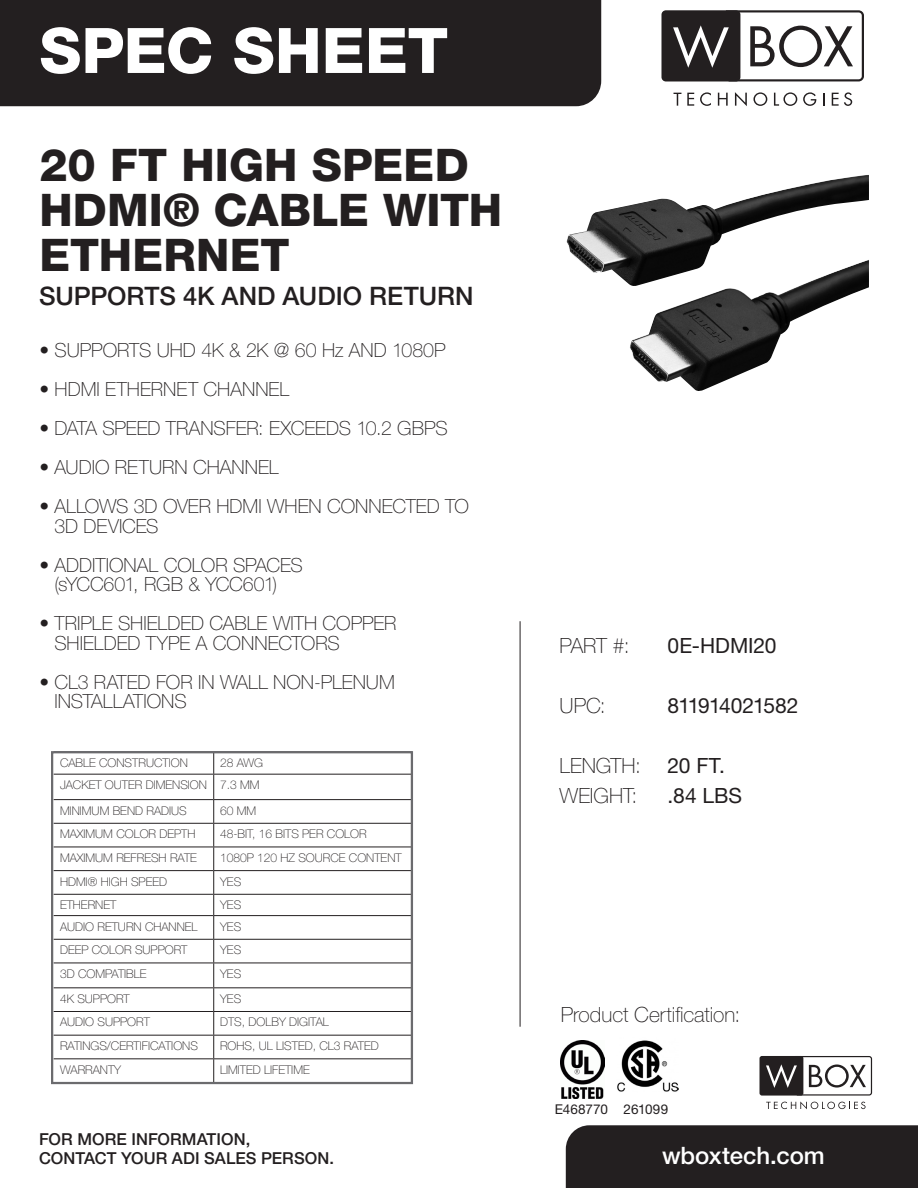
<style>
.page{position:relative;width:918px;height:1188px;background:#fff}
.page>*{position:absolute;margin:0;border:0;box-sizing:border-box;transform-origin:0 0}
.t1{font:800 62.85px "Helvetica Neue LT Std";color:#fff}
.t2{font:800 45px/45px "Helvetica Neue LT Std";letter-spacing:.005em;color:#231f20}
.t3{font:500 25.5px "Helvetica Neue LT Std";color:#231f20}
.t4{font:500 24px "Helvetica Neue LT Std";color:#fff}
.t5{font:100 21px "Helvetica Neue LT Std";color:#231f20}
.t6{font:21px "Helvetica Neue LT Std";letter-spacing:-.005em;color:#231f20}
.t7{font:21px "Helvetica Neue LT Std";letter-spacing:-.04em;color:#231f20}
.t8{font:100 19.5px/19.5px "Helvetica Neue LT Std";color:#231f20}
.t9{font:500 16.5px/19.8px "Helvetica Neue LT Std";letter-spacing:.005em;color:#231f20}
.t10{font:13.5px "Helvetica Neue LT Std";letter-spacing:-.005em;color:#231f20}
.Specifications{font:100 12px "Helvetica Neue LT Std";color:#231f20}
</style>
<div class="page">
<div style="left:661px;top:10px;width:79px;height:71px;background:#231f20;border-radius:4px"></div>
<svg style="left:673px;top:10px;width:191px;height:71px"></svg>
<svg style="left:674px;top:93px;width:7px;height:13px"></svg>
<svg style="left:687px;top:93px;width:7px;height:13px"></svg>
<svg style="left:700px;top:92px;width:11px;height:14px"></svg>
<svg style="left:718px;top:93px;width:10px;height:13px"></svg>
<svg style="left:735px;top:92px;width:12px;height:14px"></svg>
<svg style="left:753px;top:92px;width:14px;height:14px"></svg>
<svg style="left:774px;top:92px;width:23px;height:14px"></svg>
<svg style="left:803px;top:92px;width:13px;height:14px"></svg>
<svg style="left:823px;top:93px;width:1px;height:13px"></svg>
<svg style="left:832px;top:92px;width:20px;height:14px"></svg>
<div style="left:0;top:0;width:601px;height:106px;background:#231f20"></div>
<div style="left:566px;top:1125px;width:352px;height:63px;background:#231f20"></div>
<div style="left:760px;top:1056px;width:43px;height:40px;background:#231f20;border-radius:2px"></div>
<svg style="left:766px;top:1056px;width:106px;height:53px"></svg>
<hr style="left:520px;top:621px;width:1px;height:406px;background:#231f20">
<img style="left:566px;top:175px;width:303px;height:216px">
<svg style="left:54px;top:754px;width:356px;height:327px"></svg>
<hr style="left:54px;top:774px;width:160px;height:1px;background:#231f20">
<hr style="left:214px;top:774px;width:198px;height:1px;background:#231f20">
<svg style="left:213px;top:754px;width:1px;height:327px"></svg>
<hr style="left:54px;top:799px;width:160px;height:1px;background:#231f20">
<hr style="left:214px;top:799px;width:198px;height:1px;background:#231f20">
<hr style="left:54px;top:823px;width:160px;height:1px;background:#231f20">
<hr style="left:214px;top:823px;width:198px;height:1px;background:#231f20">
<hr style="left:54px;top:847px;width:160px;height:1px;background:#231f20">
<hr style="left:214px;top:847px;width:198px;height:1px;background:#231f20">
<hr style="left:54px;top:870px;width:160px;height:1px;background:#231f20">
<hr style="left:214px;top:870px;width:198px;height:1px;background:#231f20">
<hr style="left:54px;top:894px;width:160px;height:1px;background:#231f20">
<hr style="left:214px;top:894px;width:198px;height:1px;background:#231f20">
<hr style="left:54px;top:915px;width:160px;height:1px;background:#231f20">
<hr style="left:214px;top:915px;width:198px;height:1px;background:#231f20">
<hr style="left:54px;top:939px;width:160px;height:1px;background:#231f20">
<hr style="left:214px;top:939px;width:198px;height:1px;background:#231f20">
<hr style="left:54px;top:963px;width:160px;height:1px;background:#231f20">
<hr style="left:214px;top:963px;width:198px;height:1px;background:#231f20">
<hr style="left:54px;top:987px;width:160px;height:1px;background:#231f20">
<hr style="left:214px;top:987px;width:198px;height:1px;background:#231f20">
<hr style="left:54px;top:1011px;width:160px;height:1px;background:#231f20">
<hr style="left:214px;top:1011px;width:198px;height:1px;background:#231f20">
<hr style="left:54px;top:1035px;width:160px;height:1px;background:#231f20">
<hr style="left:214px;top:1035px;width:198px;height:1px;background:#231f20">
<hr style="left:54px;top:1058px;width:160px;height:1px;background:#231f20">
<hr style="left:214px;top:1058px;width:198px;height:1px;background:#231f20">
<div style="left:51px;top:751px;width:362px;height:333px;border:2px solid #6b6b6e"></div>
<img style="left:561px;top:1041px;width:43px;height:58px">
<img style="left:617px;top:1040px;width:61px;height:52px">
<h1 class="t1" style="left:39px;top:13px;width:410px">SPEC SHEET</h1>
<p class="t2" style="left:39px;top:142px;width:464px">20 FT HIGH SPEED<br>HDMI® CABLE WITH<br>ETHERNET</p>
<p class="t3" style="left:39px;top:281px;width:436px">SUPPORTS 4K AND AUDIO RETURN</p>
<p class="t8" style="left:39px;top:340px;width:408px">• SUPPORTS UHD 4K &amp; 2K @ 60 Hz AND 1080P</p>
<p class="t8" style="left:39px;top:379px;width:251px">• HDMI ETHERNET CHANNEL</p>
<p class="t8" style="left:39px;top:418px;width:410px">• DATA SPEED TRANSFER: EXCEEDS 10.2 GBPS</p>
<p class="t8" style="left:39px;top:457px;width:241px">• AUDIO RETURN CHANNEL</p>
<p class="t8" style="left:54px;top:496px;width:416px;text-indent:-15px">• ALLOWS 3D OVER HDMI WHEN CONNECTED TO<br>3D DEVICES</p>
<p class="t8" style="left:39px;top:555px;width:265px;text-align:center">• ADDITIONAL COLOR SPACES (sYCC601, RGB &amp; YCC601)</p>
<p class="t8" style="left:54px;top:613px;width:344px;text-indent:-15px">• TRIPLE SHIELDED CABLE WITH COPPER<br>SHIELDED TYPE A CONNECTORS</p>
<p class="t8" style="left:54px;top:672px;width:342px;text-indent:-15px">• CL3 RATED FOR IN WALL NON-PLENUM<br>INSTALLATIONS</p>
<p class="Specifications" style="left:60px;top:756px;width:129px">CABLE CONSTRUCTION</p>
<p class="Specifications" style="left:220px;top:756px;width:45px">28 AWG</p>
<p class="Specifications" style="left:60px;top:778px;width:149px">JACKET OUTER DIMENSION</p>
<p class="Specifications" style="left:220px;top:778px;width:41px">7.3 MM</p>
<p class="Specifications" style="left:60px;top:803px;width:128px">MINIMUM BEND RADIUS</p>
<p class="Specifications" style="left:220px;top:803px;width:38px">60 MM</p>
<p class="Specifications" style="left:60px;top:827px;width:137px">MAXIMUM COLOR DEPTH</p>
<p class="Specifications" style="left:220px;top:827px;width:148px">48-BIT, 16 BITS PER COLOR</p>
<p class="Specifications" style="left:60px;top:851px;width:139px">MAXIMUM REFRESH RATE</p>
<p class="Specifications" style="left:220px;top:851px;width:183px">1080P 120 HZ SOURCE CONTENT</p>
<p class="Specifications" style="left:60px;top:874px;width:109px">HDMI® HIGH SPEED</p>
<p class="Specifications" style="left:220px;top:874px;width:23px">YES</p>
<p class="Specifications" style="left:60px;top:898px;width:58px">ETHERNET</p>
<p class="Specifications" style="left:220px;top:898px;width:23px">YES</p>
<p class="Specifications" style="left:60px;top:919px;width:139px">AUDIO RETURN CHANNEL</p>
<p class="Specifications" style="left:220px;top:919px;width:23px">YES</p>
<p class="Specifications" style="left:60px;top:943px;width:129px">DEEP COLOR SUPPORT</p>
<p class="Specifications" style="left:220px;top:943px;width:23px">YES</p>
<p class="Specifications" style="left:60px;top:967px;width:88px">3D COMPATIBLE</p>
<p class="Specifications" style="left:220px;top:967px;width:23px">YES</p>
<p class="Specifications" style="left:60px;top:992px;width:71px">4K SUPPORT</p>
<p class="Specifications" style="left:220px;top:992px;width:23px">YES</p>
<p class="Specifications" style="left:60px;top:1015px;width:91px">AUDIO SUPPORT</p>
<p class="Specifications" style="left:220px;top:1015px;width:110px">DTS, DOLBY DIGITAL</p>
<p class="Specifications" style="left:60px;top:1039px;width:139px">RATINGS/CERTIFICATIONS</p>
<p class="Specifications" style="left:220px;top:1039px;width:160px">ROHS, UL LISTED, CL3 RATED</p>
<p class="Specifications" style="left:60px;top:1063px;width:63px">WARRANTY</p>
<p class="Specifications" style="left:220px;top:1063px;width:91px">LIMITED LIFETIME</p>
<h3 class="t9" style="left:39px;top:1129px;width:296px">FOR MORE INFORMATION,<br>CONTACT YOUR ADI SALES PERSON.</h3>
<p class="t5" style="left:560px;top:633px;width:72px">PART #:</p>
<p class="t6" style="left:668px;top:633px;width:110px">0E-HDMI20</p>
<p class="t5" style="left:560px;top:693px;width:48px">UPC:</p>
<p class="t7" style="left:668px;top:693px;width:132px">811914021582</p>
<p class="t5" style="left:560px;top:753px;width:83px">LENGTH:</p>
<p class="t6" style="left:668px;top:753px;width:59px">20 FT.</p>
<p class="t5" style="left:560px;top:783px;width:79px">WEIGHT:</p>
<p class="t6" style="left:668px;top:783px;width:76px">.84 LBS</p>
<h3 class="t5" style="left:561px;top:1002px;width:181px">Product Certification:</h3>
<p class="t10" style="left:555px;top:1101px;width:55px">E468770</p>
<p class="t10" style="left:624px;top:1101px;width:46px">261099</p>
<h3 class="t4" style="left:662px;top:1142px;width:164px">wboxtech.com</h3>
</div>
